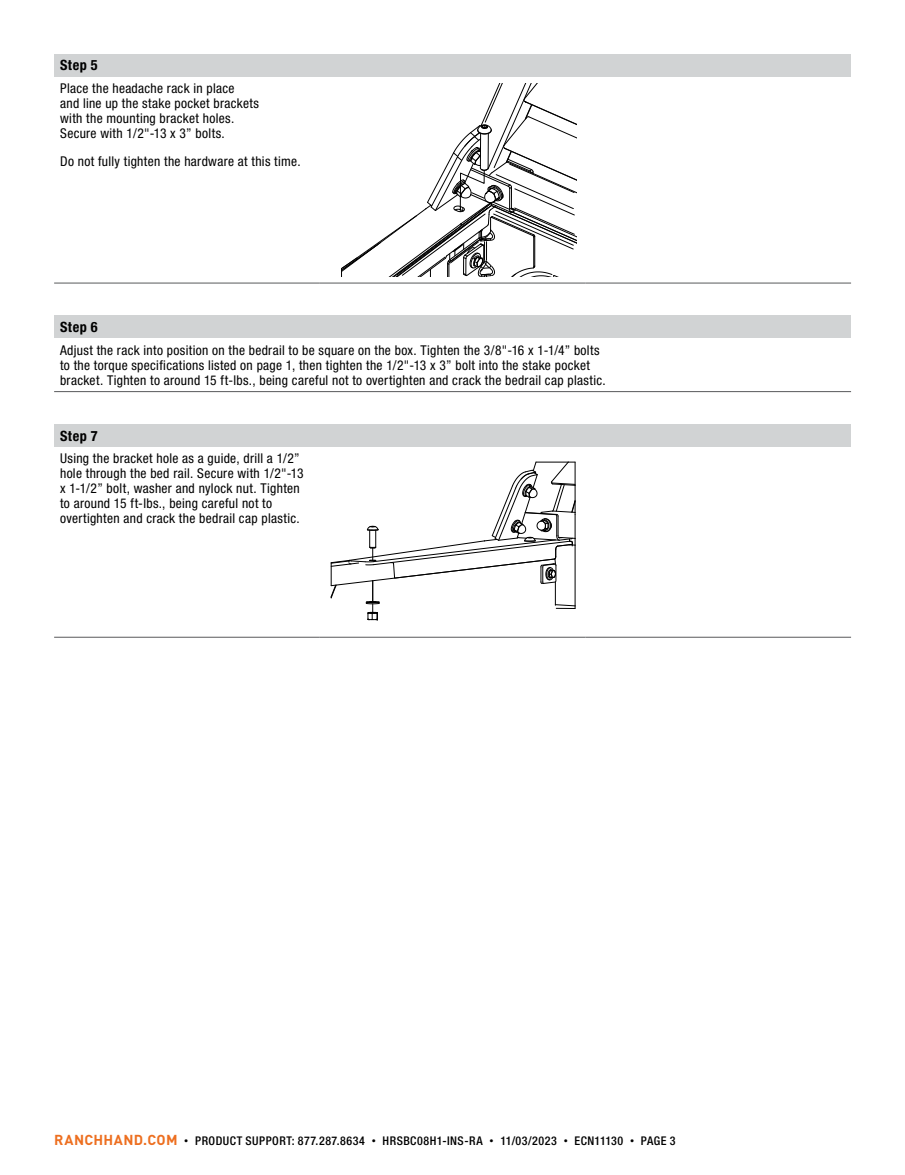
<style>
.page{position:relative;width:905px;height:1175px;background:#fff}
.page>*{position:absolute;margin:0;border:0;box-sizing:border-box;transform-origin:0 0}
.t1{font:700 condensed 14.25px "Helvetica Neue LT Std";letter-spacing:.035em;color:#000}
.t2{font:condensed 13.5px/15px "Helvetica Neue LT Std";letter-spacing:.025em;color:#000}
.t3{font:500 condensed 12px "Helvetica Neue LT Std";letter-spacing:.04em;color:#000}
.s1{font-family:"DINOT";font-weight:700;font-stretch:normal;font-size:14.25px;color:#ed6f20}
.s2{font-family:"DINOT";font-weight:400;font-stretch:normal;font-size:9px}
</style>
<div class="page">
<div style="left:54px;top:316px;width:797px;height:22px;background:#d1d3d4"></div>
<hr style="left:54px;top:391px;width:797px;height:1px;background:#58595b">
<div style="left:54px;top:54px;width:797px;height:22px;background:#d1d3d4"></div>
<hr style="left:54px;top:283px;width:266px;height:1px;background:#58595b">
<hr style="left:320px;top:283px;width:265px;height:1px;background:#58595b">
<hr style="left:585px;top:283px;width:266px;height:1px;background:#58595b">
<div style="left:54px;top:424px;width:797px;height:22px;background:#d1d3d4"></div>
<hr style="left:54px;top:637px;width:266px;height:1px;background:#58595b">
<hr style="left:320px;top:637px;width:265px;height:1px;background:#58595b">
<hr style="left:585px;top:637px;width:266px;height:1px;background:#58595b">
<svg style="left:330px;top:83px;width:246px;height:537px"></svg>
<p class="t1" style="left:60px;top:56px;width:39px">Step 5</p>
<p class="t2" style="left:60px;top:80px;width:200px">Place the headache rack in place<br>and line up the stake pocket brackets with the mounting bracket holes.<br>Secure with 1/2"-13 x 3” bolts.</p>
<p class="t2" style="left:60px;top:154px;width:242px">Do not fully tighten the hardware at this time.</p>
<p class="t1" style="left:60px;top:318px;width:39px">Step 6</p>
<p class="t2" style="left:60px;top:342px;width:547px">Adjust the rack into position on the bedrail to be square on the box. Tighten the 3/8"-16 x 1-1/4” bolts to the torque specifications listed on page 1, then tighten the 1/2"-13 x 3” bolt into the stake pocket bracket. Tighten to around 15 ft-lbs., being careful not to overtighten and crack the bedrail cap plastic.</p>
<p class="t1" style="left:60px;top:427px;width:39px">Step 7</p>
<p class="t2" style="left:60px;top:451px;width:245px">Using the bracket hole as a guide, drill a 1/2” hole through the bed rail. Secure with 1/2"-13 x 1-1/2” bolt, washer and nylock nut. Tighten to around 15 ft-lbs., being careful not to overtighten and crack the bedrail cap plastic.</p>
<p class="t3" style="left:54px;top:1133px;width:623px"><span class="s1">RANCHHAND.COM</span> <span class="s2">•</span> PRODUCT SUPPORT: 877.287.8634 <span class="s2">•</span> HRSBC08H1-INS-RA <span class="s2">•</span> 11/03/2023 <span class="s2">•</span> ECN11130 <span class="s2">•</span> PAGE 3</p>
</div>
